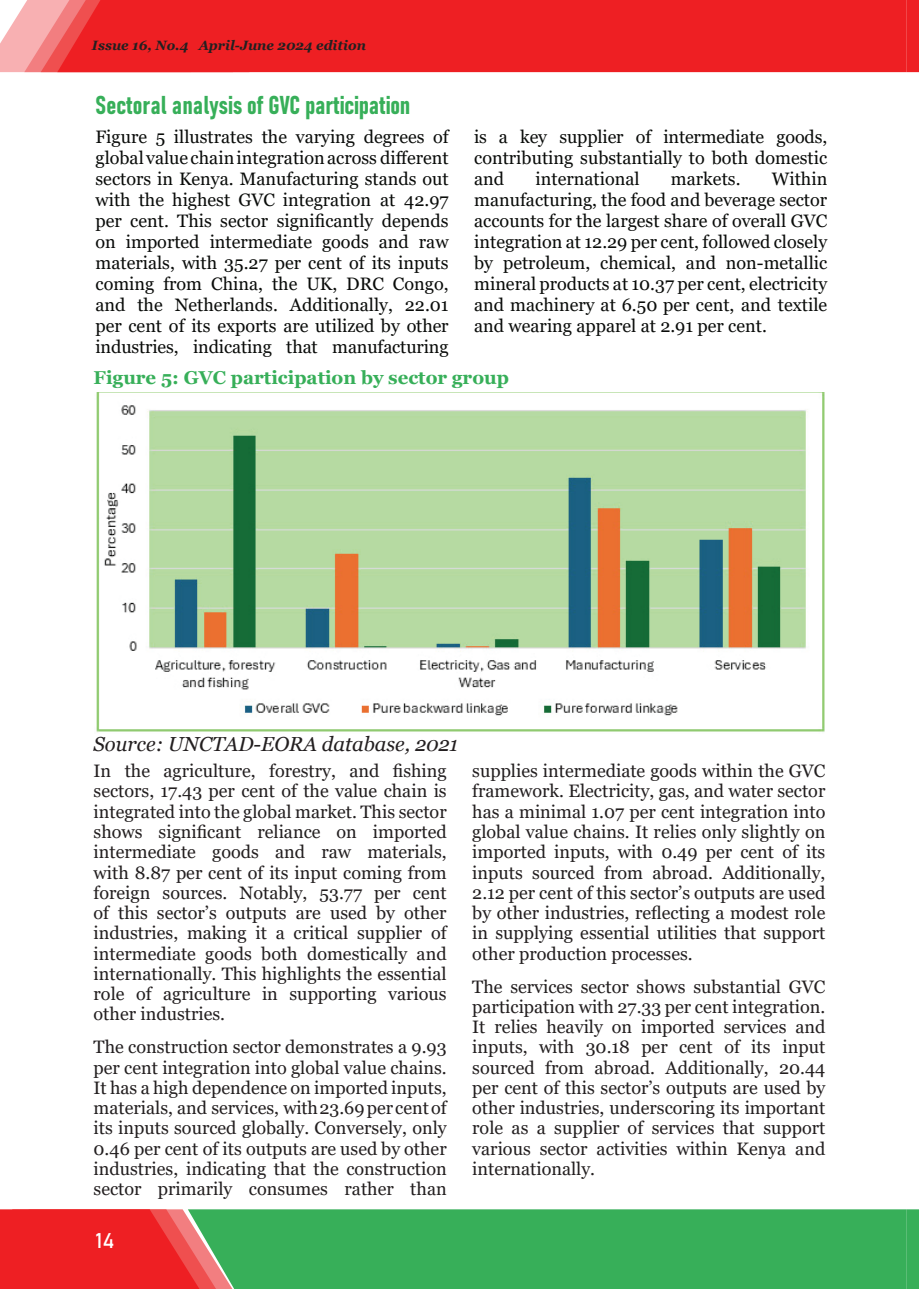
<style>
.page{position:relative;width:919px;height:1289px;background:#fff}
.page>*{position:absolute;margin:0;border:0;box-sizing:border-box;transform-origin:0 0}
.t1{font:25.5px "Bahnschrift";color:#37af59}
.t2{font:21px "Bahnschrift";color:#fff}
.t3{font:italic 20.25px "Georgia";color:#231f20}
.t4{font:700 18.6px "Georgia";color:#37af59}
.t5{font:18px/20.2px "Georgia";color:#231f20;text-align:justify}
.t6{font:18px/21px "Georgia";color:#0a0c0a;text-align:justify}
.t7{font:italic 700 13.5px "Georgia";color:#231f20}
</style>
<div class="page">
<svg style="left:0;top:1209px;width:188px;height:79px"></svg>
<div style="left:188px;top:1209px;width:718px;height:79px;background:#37af59"></div>
<svg style="left:0;top:0;width:57px;height:72px"></svg>
<div style="left:57px;top:0;width:849px;height:72px;background:#ee1f23"></div>
<svg style="left:906px;top:0;width:12px;height:72px"></svg>
<svg style="left:906px;top:1209px;width:12px;height:79px"></svg>
<img style="left:96px;top:392px;width:728px;height:341px">
<p class="t7" style="left:92px;top:36px;width:275px">Issue 16, No.4 April-June 2024 edition</p>
<h1 class="t1" style="left:95px;top:85px;width:316px">Sectoral analysis of GVC participation</h1>
<p class="t6" style="left:95px;top:127px;width:354px">Figure 5 illustrates the varying degrees of global value chain integration across different sectors in Kenya. Manufacturing stands out with the highest GVC integration at 42.97 per cent. This sector significantly depends on imported intermediate goods and raw materials, with 35.27 per cent of its inputs coming from China, the UK, DRC Congo, and the Netherlands. Additionally, 22.01 per cent of its exports are utilized by other industries, indicating that manufacturing</p>
<p class="t6" style="left:474px;top:127px;width:354px">is a key supplier of intermediate goods, contributing substantially to both domestic and</p>
<p class="t6" style="left:474px;top:169px;width:354px;text-indent:297px">Within manufacturing, the food and beverage sector accounts for the largest share of overall GVC integration at 12.29 per cent, followed closely by petroleum, chemical, and non-metallic mineral products at 10.37 per cent, electricity and machinery at 6.50 per cent, and textile and wearing apparel at 2.91 per cent.</p>
<p class="t6" style="left:535px;top:169px;width:105px">international</p>
<p class="t6" style="left:671px;top:169px;width:71px">markets.</p>
<p class="t4" style="left:94px;top:366px;width:417px">Figure 5: GVC participation by sector group</p>
<p class="t3" style="left:94px;top:731px;width:366px">Source: UNCTAD-EORA database, 2021</p>
<p class="t5" style="left:94px;top:761px;width:354px">In the agriculture, forestry, and fishing sectors, 17.43 per cent of the value chain is integrated into the global market. This sector shows significant reliance on imported intermediate goods and raw materials, with 8.87 per cent of its input coming from foreign sources. Notably, 53.77 per cent of this sector’s outputs are used by other industries, making it a critical supplier of intermediate goods both domestically and internationally. This highlights the essential role of agriculture in supporting various other industries.</p>
<p class="t5" style="left:94px;top:1037px;width:354px">The construction sector demonstrates a 9.93 per cent integration into global value chains.<br>It has a high dependence on imported inputs, materials, and services, with 23.69 per cent of its inputs sourced globally. Conversely, only 0.46 per cent of its outputs are used by other industries, indicating that the construction sector primarily consumes rather than</p>
<p class="t2" style="left:95px;top:1224px;width:20px">14</p>
<p class="t5" style="left:472px;top:761px;width:354px">supplies intermediate goods within the GVC framework. Electricity, gas, and water sector has a minimal 1.07 per cent integration into global value chains. It relies only slightly on imported inputs, with 0.49 per cent of its inputs sourced from abroad. Additionally, 2.12 per cent of this sector’s outputs are used by other industries, reflecting a modest role in supplying essential utilities that support other production processes.</p>
<p class="t5" style="left:472px;top:976px;width:354px">The services sector shows substantial GVC participation with 27.33 per cent integration.<br>It relies heavily on imported services and inputs, with 30.18 per cent of its input sourced from abroad. Additionally, 20.44 per cent of this sector’s outputs are used by other industries, underscoring its important role as a supplier of services that support various sector activities within Kenya and internationally.</p>
</div>
